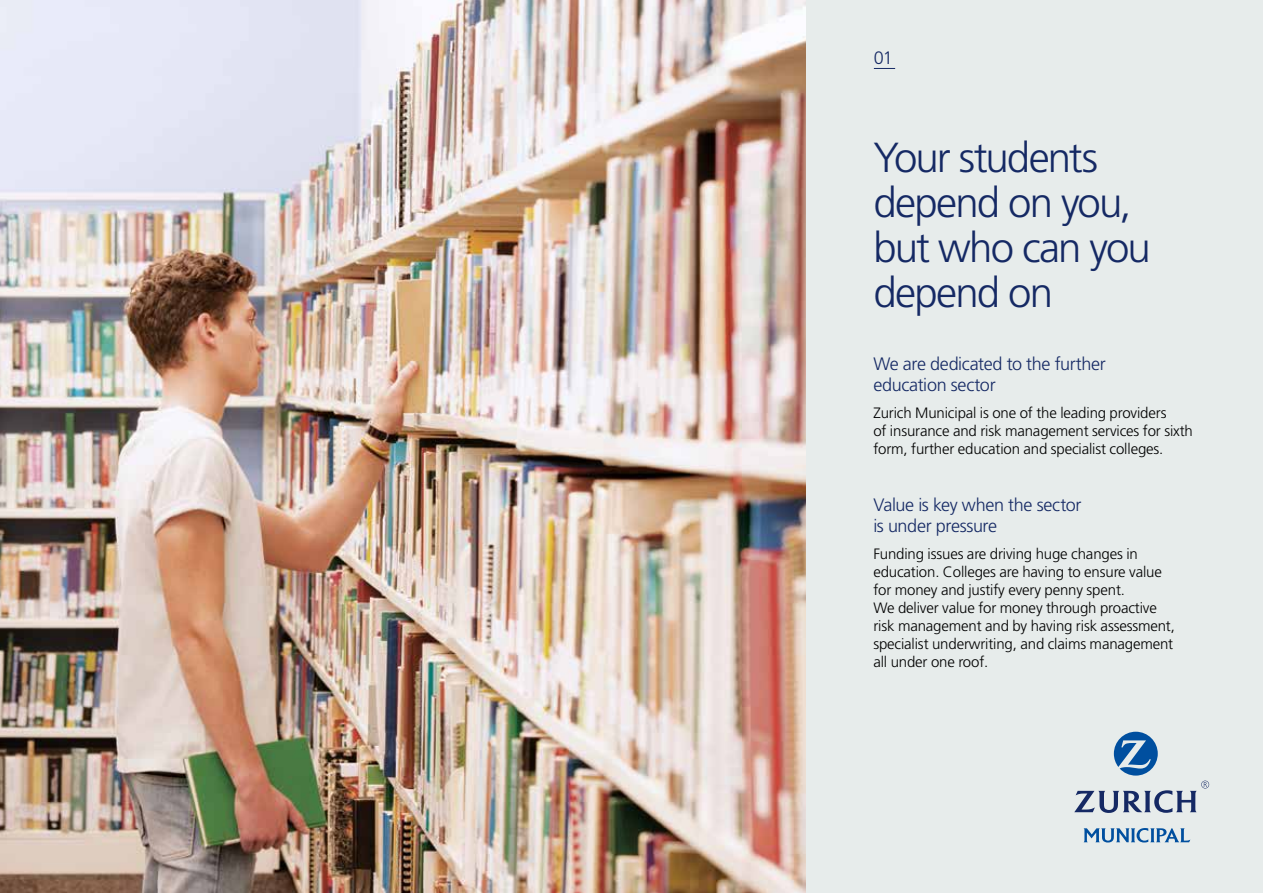
<style>
.page{position:relative;width:1263px;height:893px;background:#fff}
.page>*{position:absolute;margin:0;border:0;box-sizing:border-box;transform-origin:0 0}
.t1{font:300 42px/45px "Frutiger LT Std";letter-spacing:-.045em;color:#152964}
.t2{font:300 18px/21px "Frutiger LT Std";letter-spacing:-.02em;color:#152964}
.t3{font:300 15px/18px "Frutiger LT Std";letter-spacing:-.01em;color:#000}
</style>
<div class="page">
<img style="left:0;top:0;width:806px;height:893px">
<div style="left:806px;top:0;width:457px;height:893px;background:#e7eceb"></div>
<svg style="left:1074px;top:732px;width:135px;height:81px"></svg>
<svg style="left:1083px;top:828px;width:107px;height:14px"></svg>
<svg style="left:874px;top:68px;width:21px;height:1px"></svg>
<p class="t2" style="left:874px;top:48px;width:20px">01</p>
<h1 class="t1" style="left:873px;top:136px;width:279px">Your students depend on you, but who can you depend on</h1>
<p class="t2" style="left:873px;top:354px;width:234px">We are dedicated to the further education sector</p>
<p class="t3" style="left:873px;top:404px;width:321px">Zurich Municipal is one of the leading providers<br>of insurance and risk management services for sixth form, further education and specialist colleges.</p>
<p class="t2" style="left:873px;top:495px;width:210px">Value is key when the sector is under pressure</p>
<p class="t3" style="left:873px;top:545px;width:303px">Funding issues are driving huge changes in education. Colleges are having to ensure value for money and justify every penny spent.<br>We deliver value for money through proactive risk management and by having risk assessment, specialist underwriting, and claims management all under one roof.</p>
</div>
